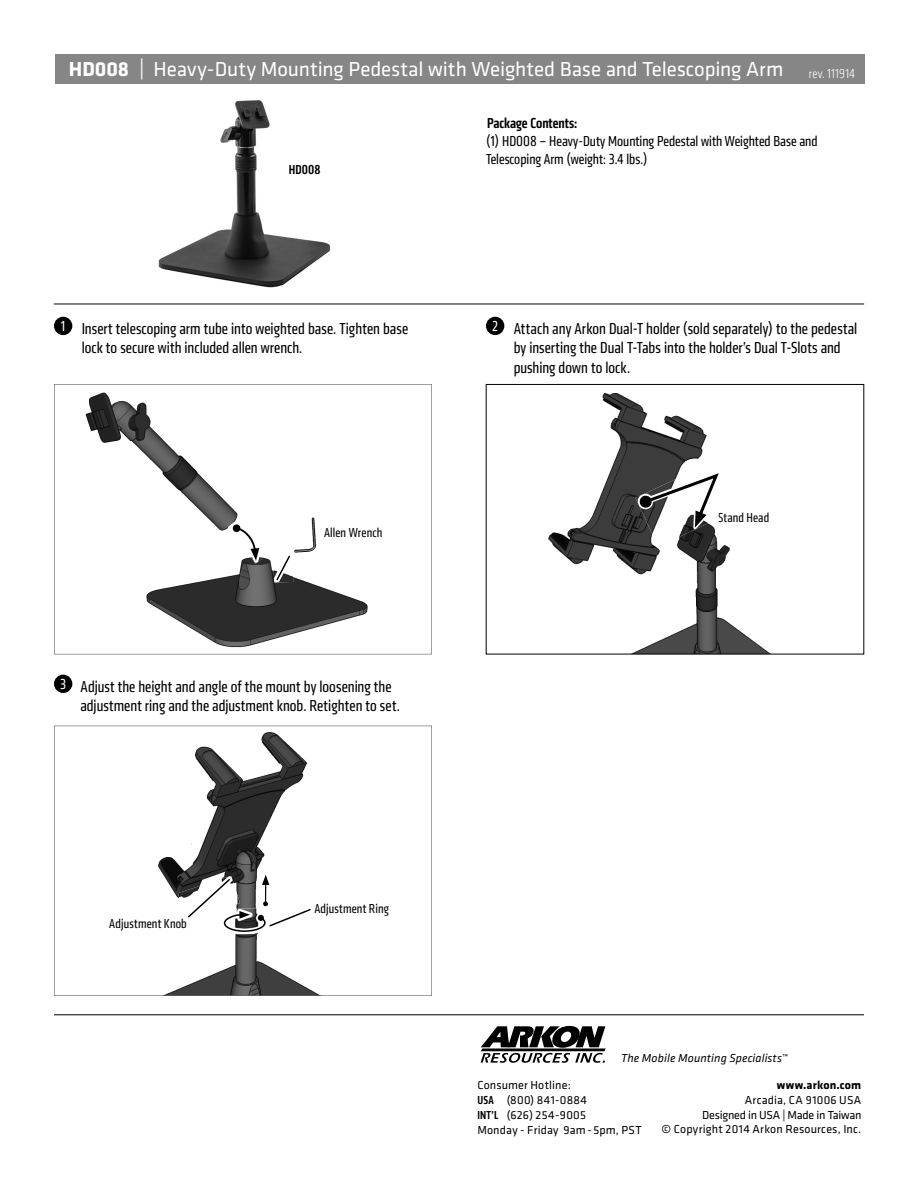
<style>
.page{position:relative;width:918px;height:1188px;background:#fff}
.page>*{position:absolute;margin:0;border:0;box-sizing:border-box;transform-origin:0 0}
.t1{font:21px "Klavika";letter-spacing:-.005em;color:#fff}
.t2{font:condensed 16.5px/19.8px "Klavika";color:#000}
.t3{font:condensed 15px/18px "Klavika";color:#000}
.t4{font:500 condensed 15px "Klavika";color:#000}
.t5{font:condensed 15px "Klavika";color:#fff}
.t6{font:condensed 13.5px "Klavika";letter-spacing:.01em;color:#000}
.t7{font:500 condensed 13.5px "Klavika";letter-spacing:.01em;color:#000}
.t8{font:12px/15px "Klavika";letter-spacing:.015em;color:#000}
.t9{font:italic 12px "Klavika";letter-spacing:.005em;color:#000}
.t10{font:700 12px "Klavika";letter-spacing:.01em;color:#000}
.s1{font-weight:700}
.s2{font-weight:300;font-stretch:condensed;font-size:13.5px}
.s3{font-weight:500;font-stretch:condensed}
</style>
<div class="page">
<div style="left:55px;top:54px;width:810px;height:30px;background:#868686"></div>
<hr style="left:54px;top:1014px;width:810px;height:1px;background:#000">
<svg style="left:481px;top:1026px;width:125px;height:36px"></svg>
<img style="left:158px;top:100px;width:173px;height:188px">
<svg style="left:54px;top:726px;width:378px;height:270px"></svg>
<div style="left:54px;top:675px;width:18px;height:18px;background:#000;border-radius:50%"></div>
<img style="left:312px;top:907px;width:2px;height:22px">
<img style="left:178px;top:876px;width:8px;height:45px">
<img style="left:548px;top:393px;width:221px;height:259px">
<div style="left:486px;top:384px;width:378px;height:270px;border:1px solid #000"></div>
<img style="left:635px;top:461px;width:103px;height:86px">
<svg style="left:639px;top:471px;width:93px;height:57px"></svg>
<hr style="left:54px;top:304px;width:810px;height:1px;background:#000">
<div style="left:486px;top:317px;width:18px;height:18px;background:#000;border-radius:50%"></div>
<div style="left:54px;top:317px;width:18px;height:18px;background:#000;border-radius:50%"></div>
<img style="left:256px;top:873px;width:20px;height:2px">
<img style="left:221px;top:933px;width:47px;height:1px">
<svg style="left:186px;top:875px;width:126px;height:58px"></svg>
<svg style="left:54px;top:384px;width:378px;height:270px"></svg>
<img style="left:273px;top:553px;width:20px;height:30px">
<svg style="left:275px;top:554px;width:16px;height:28px"></svg>
<img style="left:228px;top:518px;width:39px;height:46px">
<svg style="left:232px;top:524px;width:27px;height:37px"></svg>
<p class="t1" style="left:69px;top:61px;width:788px"><span class="s1">HD008</span> | Heavy-Duty Mounting Pedestal with Weighted Base and Telescoping Arm <span class="s2">rev. 111914</span></p>
<p class="t7" style="left:289px;top:162px;width:33px">HD008</p>
<p class="t4" style="left:487px;top:114px;width:92px">Package Contents:</p>
<p class="t3" style="left:486px;top:134px;width:333px">(1) HD008 – Heavy-Duty Mounting Pedestal with Weighted Base and<br>Telescoping Arm (weight: 3.4 lbs.)</p>
<p class="t5" style="left:61px;top:321px;width:6px">1</p>
<p class="t2" style="left:82px;top:320px;width:328px">Insert telescoping arm tube into weighted base. Tighten base</p>
<p class="t5" style="left:492px;top:321px;width:7px">2</p>
<p class="t2" style="left:82px;top:340px;width:222px">lock to secure with included allen wrench.</p>
<p class="t2" style="left:514px;top:320px;width:345px">Attach any Arkon Dual-T holder (sold separately) to the pedestal by inserting the Dual T-Tabs into the holder’s Dual T-Slots and pushing down to lock.</p>
<p class="t6" style="left:324px;top:528px;width:60px">Allen Wrench</p>
<p class="t6" style="left:718px;top:512px;width:53px">Stand Head</p>
<p class="t2" style="left:81px;top:678px;width:321px;text-indent:-20px"><sup>3</sup> Adjust the height and angle of the mount by loosening the adjustment ring and the adjustment knob. Retighten to set.</p>
<p class="t6" style="left:109px;top:919px;width:79px">Adjustment Knob</p>
<p class="t6" style="left:314px;top:903px;width:76px">Adjustment Ring</p>
<p class="t9" style="left:621px;top:1051px;width:168px">The Mobile Mounting Specialists™</p>
<p class="t8" style="left:477px;top:1078px;width:166px">Consumer Hotline:<br><span class="s3">USA</span> (800) 841-0884<br><span class="s3">INT’L</span> (626) 254-9005<br>Monday - Friday 9am - 5pm, PST</p>
<p class="t10" style="left:777px;top:1078px;width:86px">www.arkon.com</p>
<p class="t8" style="left:662px;top:1094px;width:201px;text-align:right">Arcadia, CA 91006 USA<br>Designed in USA | Made in Taiwan<br>© Copyright 2014 Arkon Resources, Inc.</p>
</div>
